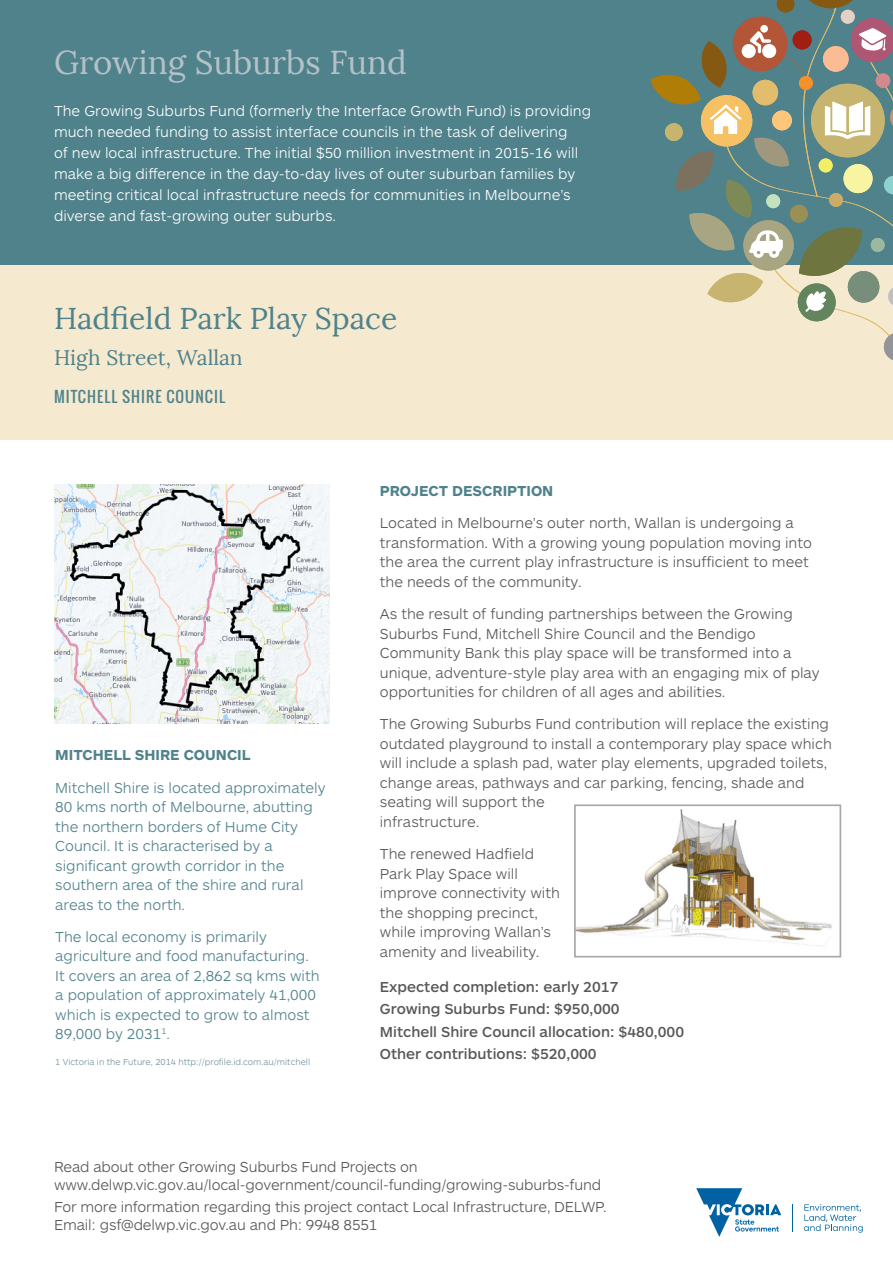
<style>
.page{position:relative;width:893px;height:1263px;background:#fff}
.page>*{position:absolute;margin:0;border:0;box-sizing:border-box;transform-origin:0 0}
.t1{font:33px "Lora";color:#b4c1c7}
.Facility__Name{font:30px "Lora";color:#50828c}
.Facility__Address{font:21px "Lora";color:#50828c}
.body{font:300 15px/19.5px "ARS Maquette Pro";color:#57585a}
.body_blue{font:300 15px/19.5px "ARS Maquette Pro";color:#50828c}
.t2{font:300 15px/21px "ARS Maquette Pro";color:#fff}
.body_medium{font:500 15px "ARS Maquette Pro";color:#57585a}
.body_subhead{font:700 15px "ARS Maquette Pro";color:#50828c}
.Facility__council{font:15px "Oswald";letter-spacing:.07em;color:#50828c}
.footnote{font:300 9px "ARS Maquette Pro";color:#72939d}
</style>
<div class="page">
<div style="left:0;top:265px;width:893px;height:174px;background:#f5eacf"></div>
<div style="left:0;top:0;width:893px;height:265px;background:#50828c"></div>
<svg style="left:696px;top:1188px;width:85px;height:49px"></svg>
<svg style="left:804px;top:1204px;width:59px;height:28px"></svg>
<img style="left:577px;top:809px;width:255px;height:137px">
<div style="left:574px;top:804px;width:267px;height:153px;border:2px solid #a8a9ad"></div>
<img style="left:54px;top:485px;width:276px;height:239px">
<svg style="left:651px;top:0;width:242px;height:360px"></svg>
<div style="left:760px;top:25px;width:8px;height:8px;background:#fff;border-radius:50%"></div>
<div style="left:742px;top:44px;width:14px;height:14px;background:#fff;border-radius:50%"></div>
<div style="left:762px;top:44px;width:14px;height:14px;background:#fff;border-radius:50%"></div>
<h1 class="t1" style="left:54px;top:42px;width:354px">Growing Suburbs Fund</h1>
<p class="t2" style="left:54px;top:100px;width:539px">The Growing Suburbs Fund (formerly the Interface Growth Fund) is providing much needed funding to assist interface councils in the task of delivering<br>of new local infrastructure. The initial $50 million investment in 2015-16 will make a big difference in the day-to-day lives of outer suburban families by meeting critical local infrastructure needs for communities in Melbourne’s diverse and fast-growing outer suburbs.</p>
<p class="Facility__Name" style="left:54px;top:300px;width:345px">Hadfield Park Play Space</p>
<p class="Facility__Address" style="left:54px;top:345px;width:190px">High Street, Wallan</p>
<p class="Facility__council" style="left:54px;top:385px;width:173px">MITCHELL SHIRE COUNCIL</p>
<p class="body_subhead" style="left:55px;top:745px;width:197px">MITCHELL SHIRE COUNCIL</p>
<p class="body_blue" style="left:55px;top:777px;width:272px">Mitchell Shire is located approximately 80 kms north of Melbourne, abutting the northern borders of Hume City Council. It is characterised by a significant growth corridor in the southern area of the shire and rural areas to the north.</p>
<p class="body_blue" style="left:55px;top:926px;width:266px">The local economy is primarily agriculture and food manufacturing.<br>It covers an area of 2,862 sq kms with a population of approximately 41,000 which is expected to grow to almost<br>89,000 by 2031<sup>1</sup>.</p>
<p class="footnote" style="left:55px;top:1056px;width:256px">1 Victoria in the Future, 2014 http://profile.id.com.au/mitchell</p>
<p class="body_subhead" style="left:380px;top:481px;width:175px">PROJECT DESCRIPTION</p>
<p class="body" style="left:380px;top:513px;width:434px">Located in Melbourne’s outer north, Wallan is undergoing a transformation. With a growing young population moving into the area the current play infrastructure is insufficient to meet the needs of the community.</p>
<p class="body" style="left:380px;top:603px;width:441px">As the result of funding partnerships between the Growing Suburbs Fund, Mitchell Shire Council and the Bendigo Community Bank this play space will be transformed into a unique, adventure-style play area with an engaging mix of play opportunities for children of all ages and abilities.</p>
<p class="body" style="left:380px;top:714px;width:454px">The Growing Suburbs Fund contribution will replace the existing outdated playground to install a contemporary play space which will include a splash pad, water play elements, upgraded toilets, change areas, pathways and car parking, fencing, shade and seating will support the<br>infrastructure.</p>
<p class="body" style="left:380px;top:843px;width:181px">The renewed Hadfield<br>Park Play Space will improve connectivity with the shopping precinct, while improving Wallan’s amenity and liveability.</p>
<p class="body_medium" style="left:380px;top:977px;width:240px">Expected completion: early 2017</p>
<p class="body_medium" style="left:380px;top:999px;width:241px">Growing Suburbs Fund: $950,000</p>
<p class="body_medium" style="left:380px;top:1022px;width:306px">Mitchell Shire Council allocation: $480,000</p>
<p class="body_medium" style="left:380px;top:1044px;width:218px">Other contributions: $520,000</p>
<p class="body" style="left:54px;top:1157px;width:549px;line-height:18px">Read about other Growing Suburbs Fund Projects on www.delwp.vic.gov.au/local-government/council-funding/growing-suburbs-fund</p>
<p class="body" style="left:54px;top:1197px;width:554px;line-height:18px">For more information regarding this project contact Local Infrastructure, DELWP.<br>Email: gsf@delwp.vic.gov.au and Ph: 9948 8551</p>
</div>
